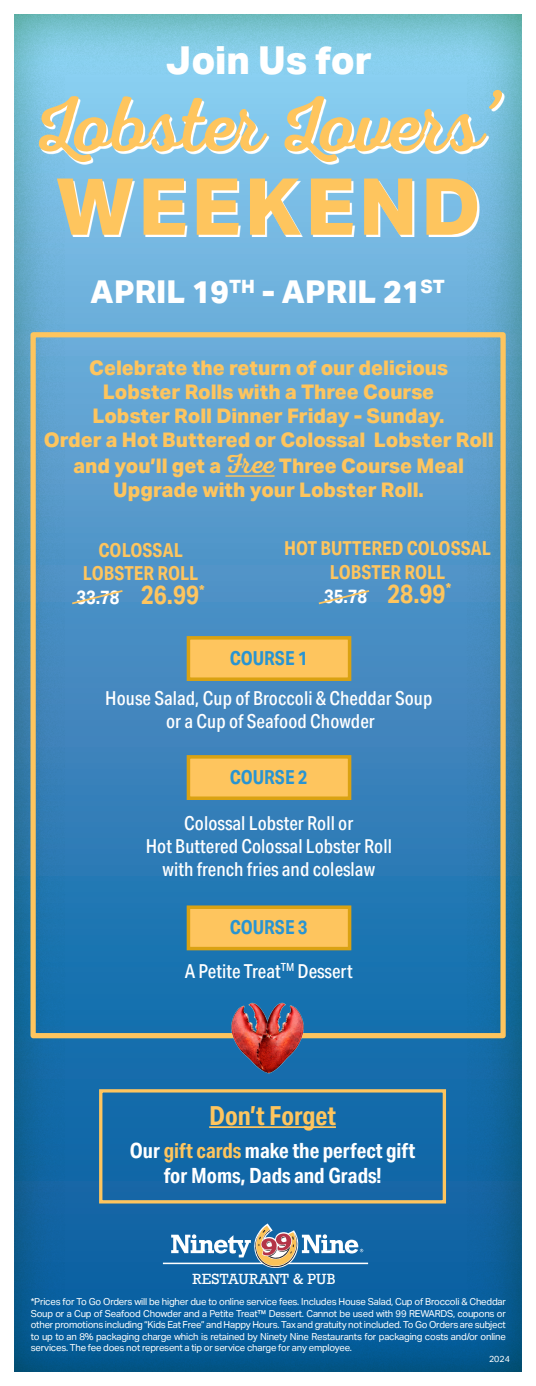
<style>
.page{position:relative;width:536px;height:1386px;background:#fff}
.page>*{position:absolute;margin:0;border:0;box-sizing:border-box;transform-origin:0 0}
.t1{font:78.75px "Nexa Rust Script R 1";letter-spacing:-.02em;color:#fec55e}
.t2{font:800 78.75px "Aktiv Grotesk";letter-spacing:.05em;color:#fec55e}
.t3{font:800 38.5px "Aktiv Grotesk";color:#fff}
.t4{font:800 31.5px "Aktiv Grotesk";color:#fff}
.t5{font:700 26.25px "Aktiv Grotesk Cd";color:#fec55e}
.t6{font:700 21px "Aktiv Grotesk Cd";color:#fff}
.t7{font:800 20.12px/26.2px "Aktiv Grotesk";color:#fec55e;text-align:center}
.t8{font:500 19.25px "Aktiv Grotesk Cd";color:#fff}
.t9{font:700 19.25px "Aktiv Grotesk Cd";color:#fec55e}
.t10{font:700 19.25px "Aktiv Grotesk Cd";color:#fff}
.t11{font:700 19.25px "Aktiv Grotesk Cd";color:#2894d2}
.t12{font:15.22px "Rockwell";letter-spacing:.01em;color:#fff}
.t13{font:9.62px/11.5px "Aktiv Grotesk";letter-spacing:-.025em;color:#fff;text-align:justify}
.t14{font:8.75px "Aktiv Grotesk";color:#fff}
.s1{font-family:"Nexa Rust Script R 1";font-weight:400;font-size:28px}
.s2{font-size:26.25px;color:#fec55e}
.s3{color:#fec55e}
</style>
<div class="page">
<div style="left:1px;top:10px;width:528px;height:1370px;background:#238b3c;opacity:.7"></div>
<svg style="left:41px;top:92px;width:463px;height:145px"></svg>
<div style="left:30px;top:332px;width:475px;height:706px;border:5px solid #fec55e"></div>
<img style="left:218px;top:989px;width:99px;height:99px;border-radius:50px">
<hr style="left:163px;top:1263px;width:205px;height:1px;background:#fff">
<svg style="left:171px;top:1224px;width:192px;height:45px;background:#5989af"></svg>
<div style="left:187px;top:636px;width:164px;height:45px;background:#fec55e;border:4px solid #daa212"></div>
<div style="left:187px;top:755px;width:164px;height:45px;background:#fec55e;border:4px solid #daa212"></div>
<div style="left:187px;top:905px;width:164px;height:45px;background:#fec55e;border:4px solid #daa212"></div>
<svg style="left:70px;top:589px;width:54px;height:17px"></svg>
<svg style="left:316px;top:589px;width:55px;height:17px"></svg>
<div style="left:99px;top:1089px;width:347px;height:115px;border:3px solid #fec55e"></div>
<hr style="left:225px;top:475px;width:49px;height:2px;background:#fec55e">
<hr style="left:209px;top:1126px;width:127px;height:2px;background:#fec55e">
<p class="t3" style="left:166px;top:38px;width:207px">Join Us for</p>
<p class="t1" style="left:32px;top:78px;width:474px">Lobster Lovers’</p>
<p class="t2" style="left:55px;top:162px;width:426px">WEEKEND</p>
<p class="t4" style="left:90px;top:274px;width:356px">APRIL 19<sup>TH</sup> - APRIL 21<sup>ST</sup></p>
<p class="t7" style="left:89px;top:354px;width:360px">Celebrate the return of our delicious</p>
<p class="t7" style="left:103px;top:379px;width:333px">Lobster Rolls with a Three Course</p>
<p class="t7" style="left:92px;top:403px;width:353px">Lobster Roll Dinner Friday - Sunday.</p>
<p class="t7" style="left:44px;top:427px;width:451px">Order a Hot Buttered or Colossal Lobster Roll and you’ll get a <span class="s1">Free</span> Three Course Meal</p>
<p class="t7" style="left:113px;top:477px;width:312px">Upgrade with your Lobster Roll.</p>
<p class="t9" style="left:98px;top:539px;width:86px">COLOSSAL</p>
<p class="t9" style="left:83px;top:562px;width:117px">LOBSTER ROLL</p>
<p class="t10" style="left:76px;top:586px;width:130px">33.78 <span class="s2">26.99</span><sup>*</sup></p>
<p class="t9" style="left:284px;top:538px;width:208px">HOT BUTTERED COLOSSAL</p>
<p class="t9" style="left:330px;top:561px;width:117px">LOBSTER ROLL</p>
<p class="t10" style="left:324px;top:585px;width:128px">35.78 <span class="s2">28.99</span><sup>*</sup></p>
<p class="t11" style="left:229px;top:647px;width:79px">COURSE 1</p>
<p class="t8" style="left:105px;top:687px;width:328px">House Salad, Cup of Broccoli &amp; Cheddar Soup</p>
<p class="t8" style="left:166px;top:710px;width:210px">or a Cup of Seafood Chowder</p>
<p class="t11" style="left:229px;top:766px;width:79px">COURSE 2</p>
<p class="t8" style="left:184px;top:812px;width:170px">Colossal Lobster Roll or</p>
<p class="t8" style="left:146px;top:835px;width:248px">Hot Buttered Colossal Lobster Roll</p>
<p class="t8" style="left:162px;top:858px;width:214px">with french fries and coleslaw</p>
<p class="t11" style="left:229px;top:916px;width:79px">COURSE 3</p>
<p class="t8" style="left:185px;top:960px;width:169px">A Petite Treat<sup>TM</sup> Dessert</p>
<p class="t5" style="left:209px;top:1100px;width:128px">Don’t Forget</p>
<p class="t6" style="left:130px;top:1138px;width:287px">Our <span class="s3">gift cards</span> make the perfect gift</p>
<p class="t6" style="left:164px;top:1163px;width:219px">for Moms, Dads and Grads!</p>
<p class="t12" style="left:192px;top:1271px;width:144px">RESTAURANT &amp; PUB</p>
<p class="t13" style="left:31px;top:1296px;width:476px">*Prices for To Go Orders will be higher due to online service fees. Includes House Salad, Cup of Broccoli &amp; Cheddar Soup or a Cup of Seafood Chowder and a Petite Treat™ Dessert. Cannot be used with 99 REWARDS, coupons or other promotions including “Kids Eat Free” and Happy Hours. Tax and gratuity not included. To Go Orders are subject to up to an 8% packaging charge which is retained by Ninety Nine Restaurants for packaging costs and/or online services. The fee does not represent a tip or service charge for any employee.</p>
<p class="t14" style="left:489px;top:1354px;width:22px">2024</p>
</div>
